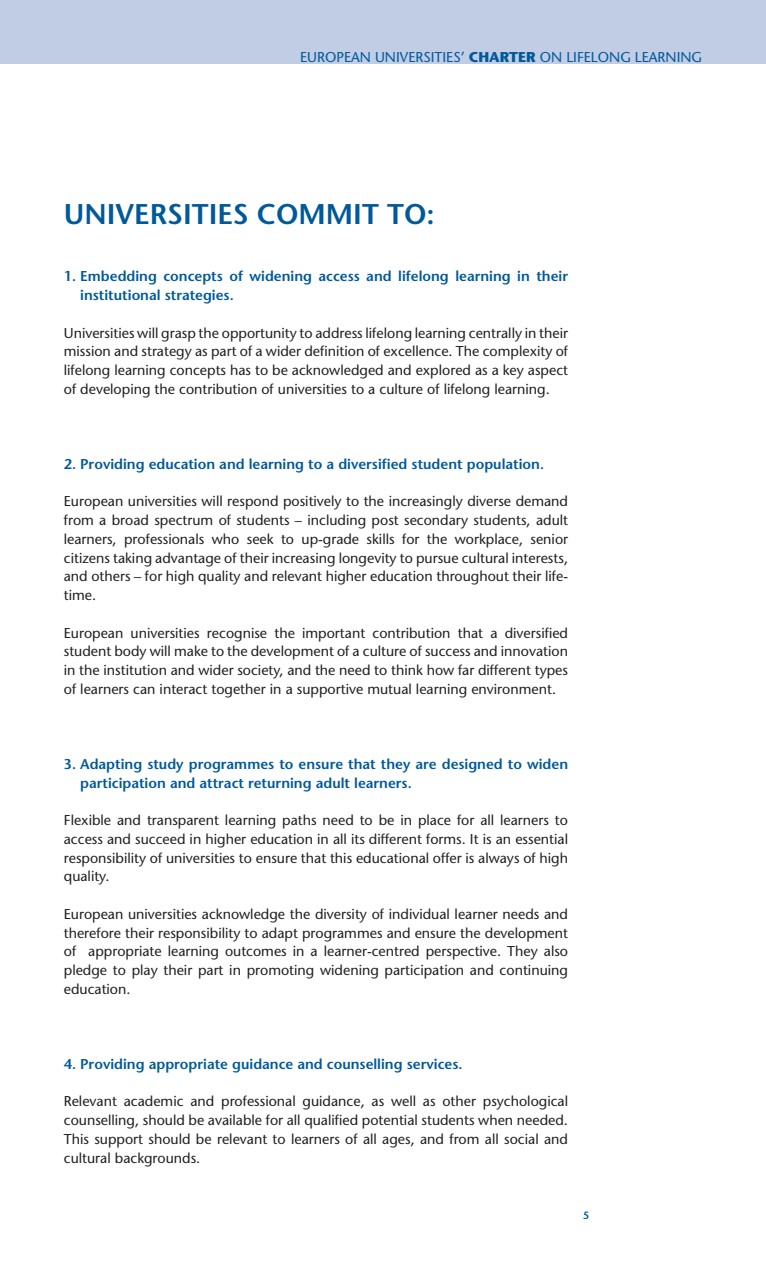
<style>
.page{position:relative;width:766px;height:1263px;background:#fff}
.page>*{position:absolute;margin:0;border:0;box-sizing:border-box;transform-origin:0 0}
.t1{font:600 28.5px "Stone Sans";color:#00599b}
.t2{font:14.25px/18.8px "Stone Sans";color:#231f20;text-align:justify}
.t3{font:600 14.25px/18.8px "Stone Sans";color:#00599b}
.t4{font:14.25px "Stone Sans";color:#00599b}
.t5{font:600 10.5px "Stone Sans";color:#00599b}
.s1{font-weight:700}
</style>
<div class="page">
<div style="left:0;top:0;width:765px;height:64px;background:#c1cde5"></div>
<p class="t4" style="left:300px;top:48px;width:403px">EUROPEAN UNIVERSITIES’ <span class="s1">CHARTER</span> ON LIFELONG LEARNING</p>
<h1 class="t1" style="left:64px;top:197px;width:372px">UNIVERSITIES COMMIT TO:</h1>
<p class="t3" style="left:80px;top:267px;width:489px;text-indent:-16px">1. Embedding concepts of widening access and lifelong learning in their institutional strategies.</p>
<p class="t2" style="left:64px;top:323px;width:505px">Universities will grasp the opportunity to address lifelong learning centrally in their mission and strategy as part of a wider definition of excellence. The complexity of lifelong learning concepts has to be acknowledged and explored as a key aspect of developing the contribution of universities to a culture of lifelong learning.</p>
<p class="t3" style="left:64px;top:454px;width:481px">2. Providing education and learning to a diversified student population.</p>
<p class="t2" style="left:64px;top:492px;width:505px">European universities will respond positively to the increasingly diverse demand from a broad spectrum of students – including post secondary students, adult learners, professionals who seek to up-grade skills for the workplace, senior citizens taking advantage of their increasing longevity to pursue cultural interests, and others – for high quality and relevant higher education throughout their life&shy;time.</p>
<p class="t2" style="left:64px;top:623px;width:505px">European universities recognise the important contribution that a diversified student body will make to the development of a culture of success and innovation in the institution and wider society, and the need to think how far different types of learners can interact together in a supportive mutual learning environment.</p>
<p class="t3" style="left:80px;top:754px;width:489px;text-indent:-16px">3. Adapting study programmes to ensure that they are designed to widen participation and attract returning adult learners.</p>
<p class="t2" style="left:64px;top:811px;width:505px">Flexible and transparent learning paths need to be in place for all learners to access and succeed in higher education in all its different forms. It is an essential responsibility of universities to ensure that this educational offer is always of high quality.</p>
<p class="t2" style="left:64px;top:904px;width:505px">European universities acknowledge the diversity of individual learner needs and therefore their responsibility to adapt programmes and ensure the development of appropriate learning outcomes in a learner-centred perspective. They also pledge to play their part in promoting widening participation and continuing education.</p>
<p class="t3" style="left:64px;top:1054px;width:400px">4. Providing appropriate guidance and counselling services.</p>
<p class="t2" style="left:64px;top:1092px;width:505px">Relevant academic and professional guidance, as well as other psychological counselling, should be available for all qualified potential students when needed.<br>This support should be relevant to learners of all ages, and from all social and cultural backgrounds.</p>
<p class="t5" style="left:583px;top:1209px;width:8px">5</p>
</div>
